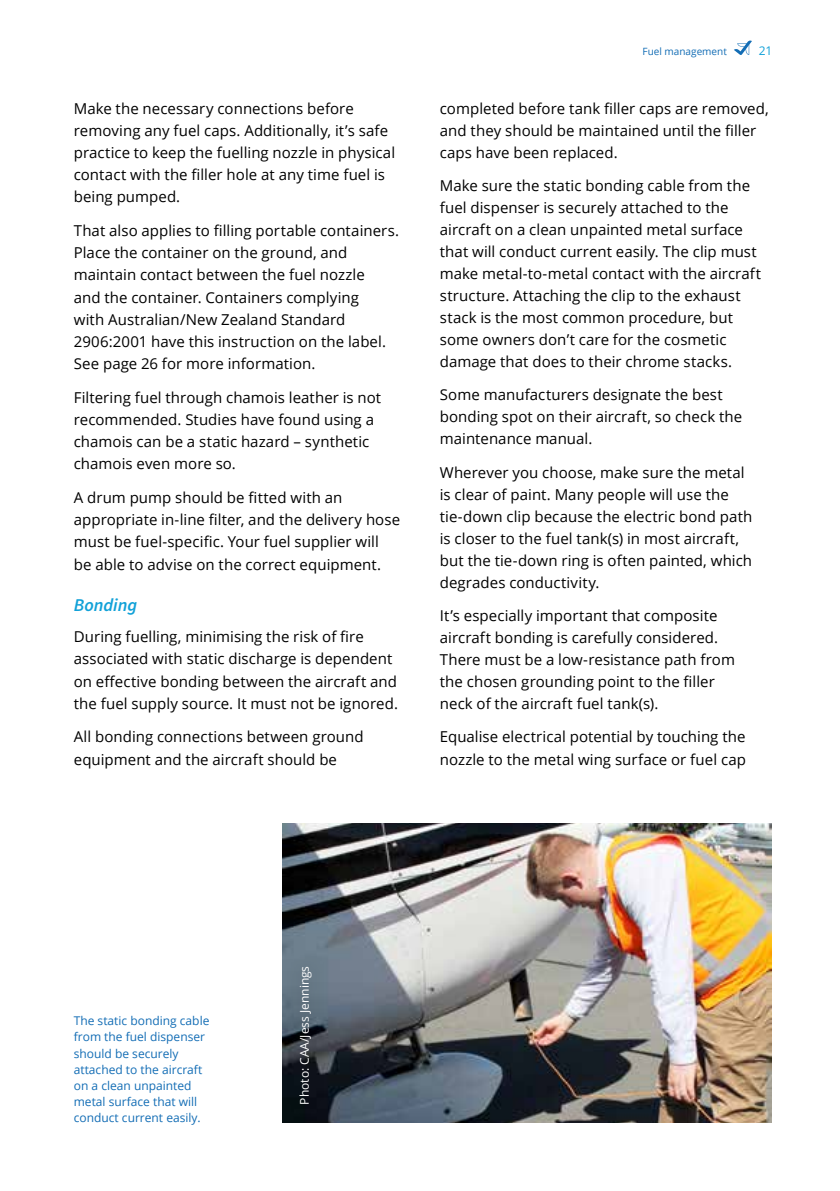
<style>
.page{position:relative;width:840px;height:1191px;background:#fff}
.page>*{position:absolute;margin:0;border:0;box-sizing:border-box;transform-origin:0 0}
.t1{font:italic 600 18px "Source Sans Pro";color:#11a1d8}
.Body{font:15px/22px "Open Sans";letter-spacing:.005em;color:#000}
.Captions{font:12px/16px "Open Sans";color:#136db5}
.Captions_White{font:12px "Open Sans";color:#fff}
.t2{font:12px "Open Sans";color:#11a1d8}
.t3{font:10px "Open Sans";color:#136db5}
</style>
<div class="page">
<img style="left:282px;top:823px;width:489px;height:300px">
<div style="left:282px;top:949px;width:47px;height:172px;background:#000;opacity:.3"></div>
<svg style="left:734px;top:40px;width:17px;height:15px"></svg>
<p class="Body" style="left:74px;top:97px;width:323px">Make the necessary connections before removing any fuel caps. Additionally, it’s safe practice to keep the fuelling nozzle in physical contact with the filler hole at any time fuel is being pumped.</p>
<p class="Body" style="left:74px;top:219px;width:326px">That also applies to filling portable containers.<br>Place the container on the ground, and maintain contact between the fuel nozzle<br>and the container. Containers complying<br>with Australian/New Zealand Standard 2906:2001 have this instruction on the label.<br>See page 26 for more information.</p>
<p class="Body" style="left:74px;top:386px;width:309px">Filtering fuel through chamois leather is not recommended. Studies have found using a chamois can be a static hazard – synthetic chamois even more so.</p>
<p class="Body" style="left:74px;top:486px;width:328px">A drum pump should be fitted with an appropriate in-line filter, and the delivery hose must be fuel-specific. Your fuel supplier will be able to advise on the correct equipment.</p>
<h3 class="t1" style="left:74px;top:593px;width:65px">Bonding</h3>
<p class="Body" style="left:74px;top:625px;width:325px">During fuelling, minimising the risk of fire associated with static discharge is dependent on effective bonding between the aircraft and the fuel supply source. It must not be ignored.</p>
<p class="Body" style="left:74px;top:725px;width:291px">All bonding connections between ground equipment and the aircraft should be</p>
<p class="t3" style="left:642px;top:44px;width:86px">Fuel management</p>
<p class="t2" style="left:758px;top:42px;width:15px">21</p>
<p class="Body" style="left:439px;top:97px;width:330px">completed before tank filler caps are removed, and they should be maintained until the filler caps have been replaced.</p>
<p class="Body" style="left:439px;top:174px;width:322px">Make sure the static bonding cable from the fuel dispenser is securely attached to the aircraft on a clean unpainted metal surface that will conduct current easily. The clip must make metal-to-metal contact with the aircraft structure. Attaching the clip to the exhaust stack is the most common procedure, but some owners don’t care for the cosmetic damage that does to their chrome stacks.</p>
<p class="Body" style="left:439px;top:383px;width:304px">Some manufacturers designate the best bonding spot on their aircraft, so check the maintenance manual.</p>
<p class="Body" style="left:439px;top:461px;width:314px">Wherever you choose, make sure the metal is clear of paint. Many people will use the tie-down clip because the electric bond path is closer to the fuel tank(s) in most aircraft, but the tie-down ring is often painted, which degrades conductivity.</p>
<p class="Body" style="left:439px;top:604px;width:296px">It’s especially important that composite aircraft bonding is carefully considered.<br>There must be a low-resistance path from the chosen grounding point to the filler neck of the aircraft fuel tank(s).</p>
<p class="Body" style="left:439px;top:725px;width:307px">Equalise electrical potential by touching the nozzle to the metal wing surface or fuel cap</p>
<p class="Captions" style="left:74px;top:1012px;width:137px">The static bonding cable from the fuel dispenser should be securely attached to the aircraft on a clean unpainted metal surface that will conduct current easily.</p>
<p class="Captions_White" style="left:296px;top:1104px;width:140px;rotate:-90deg">Photo: CAA/Jess Jennings</p>
</div>
